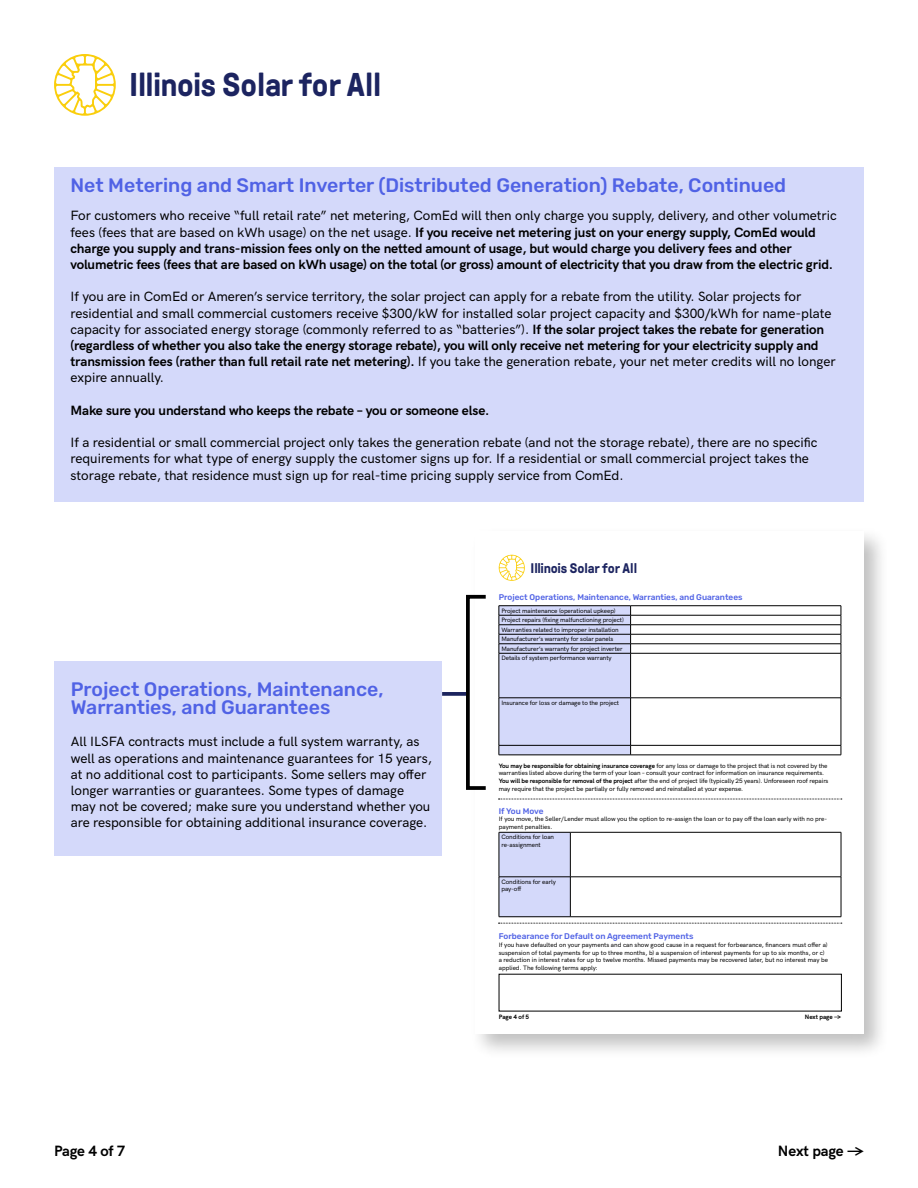
<style>
.page{position:relative;width:918px;height:1188px;background:#fff}
.page>*{position:absolute;margin:0;border:0;box-sizing:border-box;transform-origin:0 0}
.t1{font:700 33px "GT Pressura";letter-spacing:-.015em;color:#1c2460}
.t2{font:500 19.5px/18px "Rubik";color:#5062e5}
.t3{font:700 15px "HK Grotesk";letter-spacing:-.01em;color:#000}
.t4{font:700 13.95px "GT Pressura";letter-spacing:-.015em;color:#1c2460}
.t5{font:500 13.5px/16.2px "HK Grotesk";color:#000}
.t6{font:700 13.5px/16.2px "HK Grotesk";letter-spacing:-.01em;color:#000}
.t7{font:500 8.25px "Rubik";color:#5062e5}
.t8{font:500 6.3px/7.6px "HK Grotesk";letter-spacing:-.01em;color:#000}
.t9{font:700 6.3px "HK Grotesk";letter-spacing:-.01em;color:#000}
.s1{font-weight:500}
.s2{font-weight:700}
</style>
<div class="page">
<svg style="left:54px;top:54px;width:62px;height:62px"></svg>
<div style="left:55px;top:167px;width:809px;height:335px;background:#d4d9fa"></div>
<div style="left:470px;top:526px;width:420px;height:534px;background:#000;opacity:.25"></div>
<div style="left:476px;top:532px;width:388px;height:502px;background:#fff"></div>
<svg style="left:499px;top:555px;width:26px;height:26px"></svg>
<svg style="left:498px;top:799px;width:344px;height:1px"></svg>
<svg style="left:498px;top:923px;width:344px;height:1px"></svg>
<div style="left:500px;top:833px;width:70px;height:83px;background:#d4d9fa"></div>
<hr style="left:499px;top:832px;width:71px;height:1px;background:#000">
<hr style="left:499px;top:832px;width:1px;height:45px;background:#000">
<hr style="left:570px;top:832px;width:271px;height:1px;background:#000">
<hr style="left:570px;top:832px;width:1px;height:45px;background:#000">
<hr style="left:841px;top:832px;width:1px;height:45px;background:#000">
<hr style="left:499px;top:877px;width:71px;height:1px;background:#000">
<hr style="left:499px;top:877px;width:1px;height:40px;background:#000">
<hr style="left:570px;top:877px;width:271px;height:1px;background:#000">
<hr style="left:570px;top:877px;width:1px;height:40px;background:#000">
<hr style="left:841px;top:877px;width:1px;height:40px;background:#000">
<hr style="left:499px;top:916px;width:71px;height:1px;background:#000">
<hr style="left:570px;top:916px;width:271px;height:1px;background:#000">
<hr style="left:499px;top:605px;width:132px;height:1px;background:#000">
<hr style="left:631px;top:605px;width:210px;height:1px;background:#000">
<hr style="left:631px;top:615px;width:210px;height:1px;background:#000">
<hr style="left:631px;top:624px;width:210px;height:1px;background:#000">
<hr style="left:631px;top:634px;width:210px;height:1px;background:#000">
<hr style="left:631px;top:644px;width:210px;height:1px;background:#000">
<svg style="left:841px;top:606px;width:1px;height:47px"></svg>
<hr style="left:631px;top:653px;width:210px;height:1px;background:#000">
<hr style="left:841px;top:653px;width:1px;height:45px;background:#000">
<hr style="left:631px;top:698px;width:210px;height:1px;background:#000">
<hr style="left:841px;top:698px;width:1px;height:47px;background:#000">
<hr style="left:631px;top:745px;width:210px;height:1px;background:#000">
<svg style="left:499px;top:606px;width:132px;height:149px"></svg>
<hr style="left:499px;top:755px;width:132px;height:1px;background:#000">
<hr style="left:631px;top:755px;width:210px;height:1px;background:#000">
<div style="left:55px;top:661px;width:387px;height:195px;background:#d4d9fa"></div>
<div style="left:466px;top:595px;width:22px;height:195px;border:4px solid #000"></div>
<svg style="left:442px;top:692px;width:24px;height:4px"></svg>
<h1 class="t1" style="left:129px;top:67px;width:254px">Illinois Solar for All</h1>
<h2 class="t2" style="left:70px;top:177px;width:717px">Net Metering and Smart Inverter (Distributed Generation) Rebate, Continued</h2>
<p class="t6" style="left:70px;top:207px;width:768px"><span class="s1">For customers who receive “full retail rate” net metering, ComEd will then only charge you supply, delivery, and other volumetric fees (fees that are based on kWh usage) on the net usage.</span> If you receive net metering just on your energy supply, ComEd would charge you supply and trans-mission fees only on the netted amount of usage, but would charge you delivery fees and other volumetric fees (fees that are based on kWh usage) on the total (or gross) amount of electricity that you draw from the electric grid.</p>
<p class="t5" style="left:70px;top:288px;width:767px">If you are in ComEd or Ameren’s service territory, the solar project can apply for a rebate from the utility. Solar projects for residential and small commercial customers receive $300/kW for installed solar project capacity and $300/kWh for name-plate capacity for associated energy storage (commonly referred to as “batteries”). <span class="s2">If the solar project takes the rebate for generation (regardless of whether you also take the energy storage rebate), you will only receive net metering for your electricity supply and transmission fees (rather than full retail rate net metering).</span> If you take the generation rebate, your net meter credits will no longer expire annually.</p>
<p class="t6" style="left:70px;top:401px;width:420px">Make sure you understand who keeps the rebate – you or someone else.</p>
<p class="t5" style="left:70px;top:433px;width:749px">If a residential or small commercial project only takes the generation rebate (and not the storage rebate), there are no specific requirements for what type of energy supply the customer signs up for. If a residential or small commercial project takes the storage rebate, that residence must sign up for real-time pricing supply service from ComEd.</p>
<h2 class="t2" style="left:71px;top:681px;width:314px">Project Operations, Maintenance,<br>Warranties, and Guarantees</h2>
<p class="t5" style="left:71px;top:733px;width:363px">All ILSFA contracts must include a full system warranty, as well as operations and maintenance guarantees for 15 years, at no additional cost to participants. Some sellers may offer longer warranties or guarantees. Some types of damage may not be covered; make sure you understand whether you are responsible for obtaining additional insurance coverage.</p>
<p class="t4" style="left:530px;top:560px;width:108px">Illinois Solar for All</p>
<p class="t7" style="left:499px;top:593px;width:245px">Project Operations, Maintenance, Warranties, and Guarantees</p>
<p class="t8" style="left:501px;top:605px;width:124px;line-height:9.4px">Project maintenance (operational upkeep)<br>Project repairs (fixing malfunctioning project)<br>Warranties related to improper installation Manufacturer’s warranty for solar panels Manufacturer’s warranty for project inverter Details of system performance warranty</p>
<p class="t8" style="left:501px;top:698px;width:119px">Insurance for loss or damage to the project</p>
<p class="t8" style="left:499px;top:761px;width:331px"><span class="s2">You may be responsible for obtaining insurance coverage</span> for any loss or damage to the project that is not covered by the warranties listed above during the term of your loan – consult your contract for information on insurance requirements.<br><span class="s2">You will be responsible for removal of the project</span> after the end of project life (typically 25 years). Unforeseen roof repairs may require that the project be partially or fully removed and reinstalled at your expense.</p>
<p class="t7" style="left:499px;top:806px;width:46px">If You Move</p>
<p class="t8" style="left:499px;top:815px;width:330px">If you move, the Seller/Lender must allow you the option to re-assign the loan or to pay off the loan early with no pre&shy;payment penalties.</p>
<p class="t8" style="left:501px;top:833px;width:54px">Conditions for loan re-assignment</p>
<p class="t8" style="left:501px;top:877px;width:56px">Conditions for early pay-off</p>
<p class="t7" style="left:499px;top:931px;width:196px">Forbearance for Default on Agreement Payments</p>
<p class="t8" style="left:499px;top:941px;width:331px">If you have defaulted on your payments and can show good cause in a request for forbearance, financers must offer a) suspension of total payments for up to three months, b) a suspension of interest payments for up to six months, or c) a reduction in interest rates for up to twelve months. Missed payments may be recovered later, but no interest may be applied. The following terms apply:</p>
<p class="t9" style="left:499px;top:1012px;width:32px">Page 4 of 5</p>
<p class="t9" style="left:805px;top:1012px;width:38px">Next page →</p>
<p class="t3" style="left:54px;top:1139px;width:73px">Page 4 of 7</p>
<p class="t3" style="left:778px;top:1139px;width:87px">Next page →</p>
</div>
